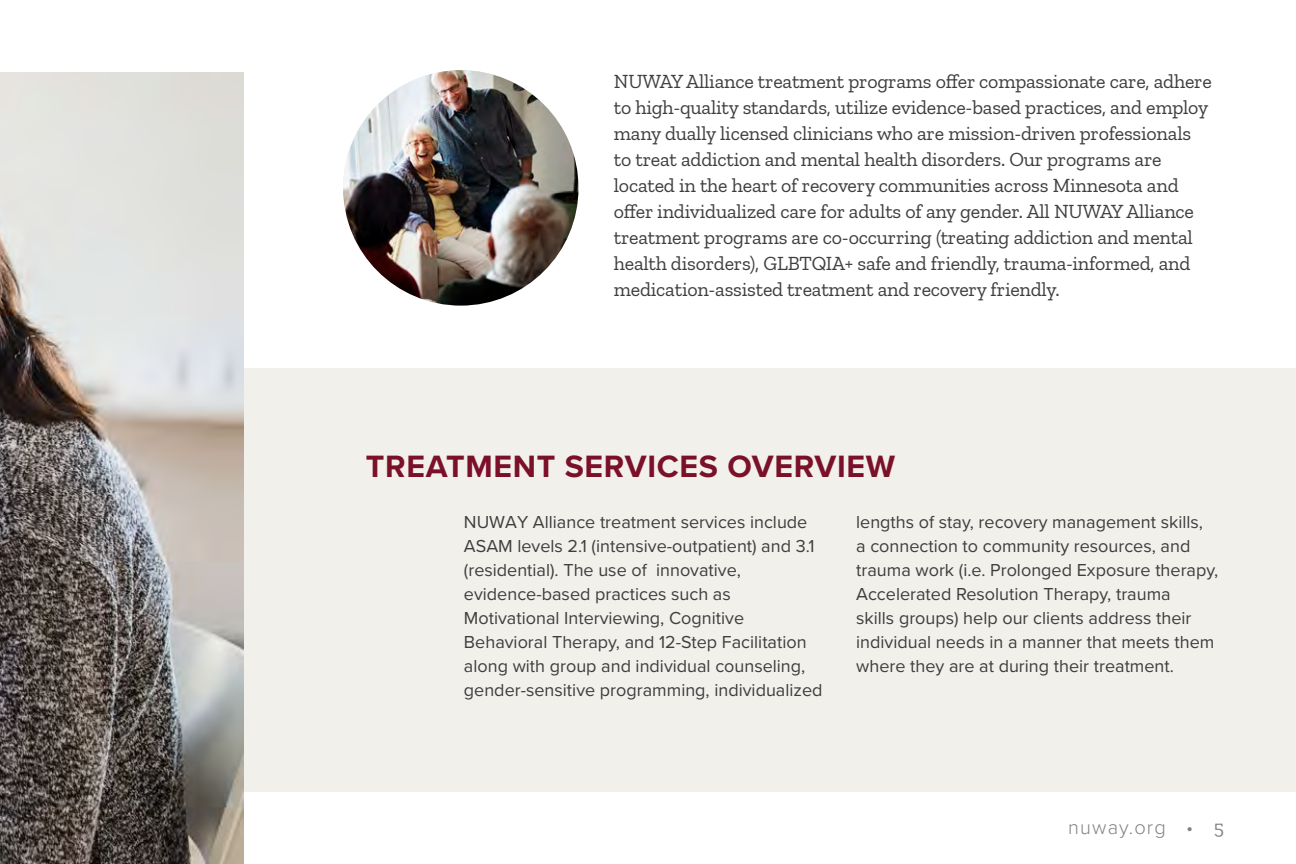
<style>
.page{position:relative;width:1296px;height:864px;background:#fff}
.page>*{position:absolute;margin:0;border:0;box-sizing:border-box;transform-origin:0 0}
.t1{font:700 32px "Proxima Nova";letter-spacing:.02em;color:#7b1129}
.t2{font:20px/26px "Zilla Slab";letter-spacing:-.01em;color:#3e3e3f}
.t3{font:300 20px "Proxima Nova";letter-spacing:.06em;color:#808285}
.t4{font:18px/24px "Proxima Nova";color:#3e3e3f}
.s1{font-family:"Zilla Slab";font-weight:400}
</style>
<div class="page">
<div style="left:124px;top:369px;width:1172px;height:423px;background:#f2f0eb"></div>
<img style="left:343px;top:70px;width:236px;height:236px;border-radius:118px">
<img style="left:0;top:72px;width:244px;height:792px">
<p class="t2" style="left:614px;top:69px;width:599px">NUWAY Alliance treatment programs offer compassionate care, adhere</p>
<p class="t2" style="left:614px;top:95px;width:596px">to high-quality standards, utilize evidence-based practices, and employ many dually licensed clinicians who are mission-driven professionals to treat addiction and mental health disorders. Our programs are located in the heart of recovery communities across Minnesota and offer individualized care for adults of any gender. All NUWAY Alliance treatment programs are co-occurring (treating addiction and mental health disorders), GLBTQIA+ safe and friendly, trauma-informed, and medication-assisted treatment and recovery friendly.</p>
<p class="t1" style="left:366px;top:443px;width:531px">TREATMENT SERVICES OVERVIEW</p>
<p class="t4" style="left:464px;top:510px;width:360px">NUWAY Alliance treatment services include ASAM levels 2.1 (intensive-outpatient) and 3.1 (residential). The use of innovative, evidence-based practices such as Motivational Interviewing, Cognitive Behavioral Therapy, and 12-Step Facilitation along with group and individual counseling, gender-sensitive programming, individualized</p>
<p class="t4" style="left:856px;top:510px;width:364px">lengths of stay, recovery management skills,<br>a connection to community resources, and trauma work (i.e. Prolonged Exposure therapy, Accelerated Resolution Therapy, trauma<br>skills groups) help our clients address their individual needs in a manner that meets them where they are at during their treatment.</p>
<p class="t3" style="left:1068px;top:812px;width:157px">nuway.org • <span class="s1">5</span></p>
</div>
